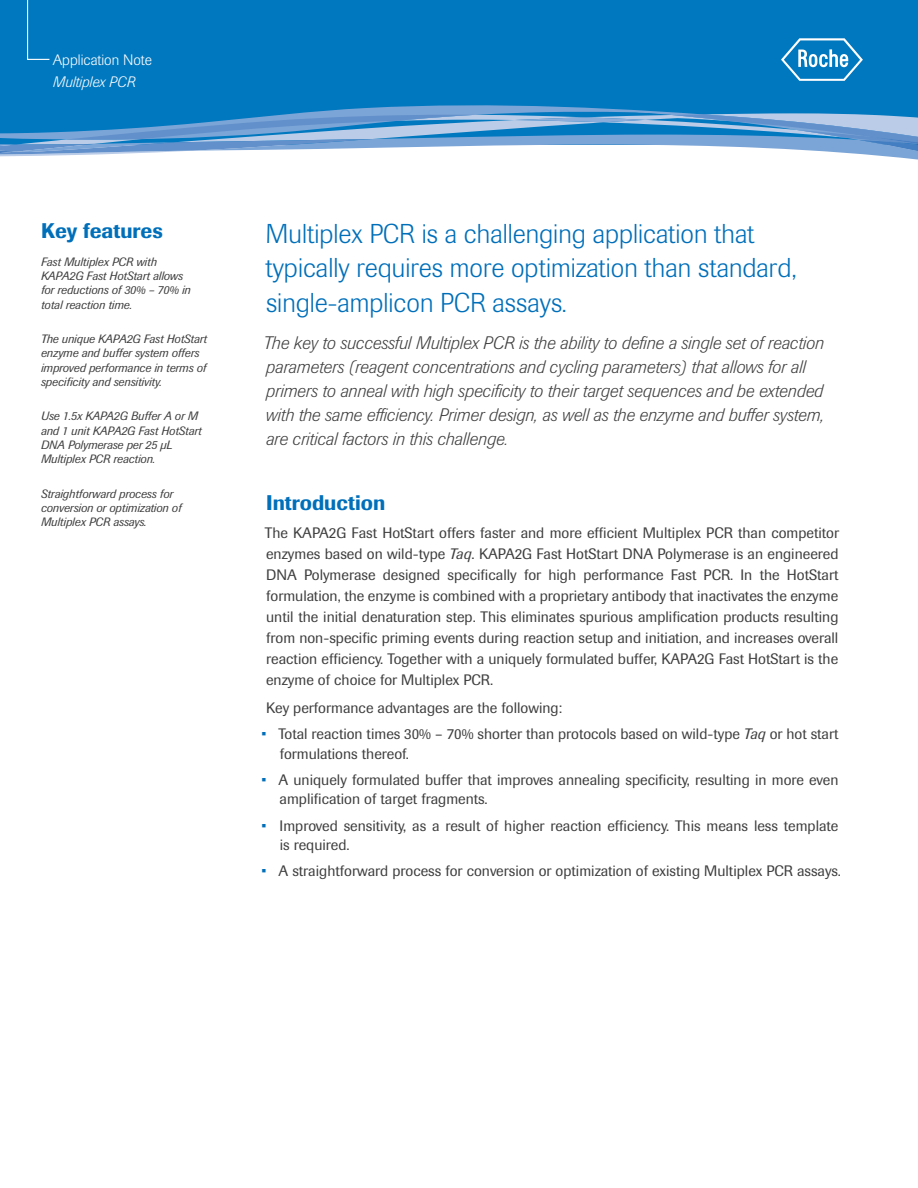
<style>
.page{position:relative;width:918px;height:1188px;background:#fff}
.page>*{position:absolute;margin:0;border:0;box-sizing:border-box;transform-origin:0 0}
.Headline{font:300 27px/34.5px "Imago Pro";color:#006fba}
.Feature_Headline{font:500 21px "Imago Pro";color:#006fba}
.Subhead{font:italic 300 18px/24px "Imago Pro";color:#3e3e3f}
.Body_Text{font:15px/21px "Imago Pro";color:#3e3e3f}
.t1{font:300 15px "Imago Pro";color:#fff}
.t2{font:italic 300 15px "Imago Pro";color:#fff}
.t3{font:italic 12px/14.2px "Imago Pro";letter-spacing:-.01em;color:#3e3e3f}
.s1{font-style:italic}
.s2{color:#006fba}
</style>
<div class="page">
<div style="left:0;top:0;width:918px;height:145px;background:#0078bf"></div>
<svg style="left:27px;top:0;width:23px;height:60px"></svg>
<svg style="left:781px;top:38px;width:82px;height:43px"></svg>
<svg style="left:300px;top:105px;width:382px;height:8px;fill:#7ca5d7"></svg>
<svg style="left:0;top:113px;width:918px;height:47px"></svg>
<p class="t1" style="left:53px;top:50px;width:101px">Application Note</p>
<p class="t2" style="left:53px;top:72px;width:84px">Multiplex PCR</p>
<h2 class="Feature_Headline" style="left:41px;top:217px;width:123px">Key features</h2>
<p class="t3" style="left:41px;top:255px;width:151px">Fast Multiplex PCR with<br>KAPA2G Fast HotStart allows for reductions of 30% – 70% in total reaction time.</p>
<p class="t3" style="left:41px;top:332px;width:168px">The unique KAPA2G Fast HotStart enzyme and buffer system offers improved performance in terms of specificity and sensitivity.</p>
<p class="t3" style="left:41px;top:409px;width:162px">Use 1.5x KAPA2G Buffer A or M and 1 unit KAPA2G Fast HotStart<br>DNA Polymerase per 25 µL<br>Multiplex PCR reaction.</p>
<p class="t3" style="left:41px;top:486px;width:142px">Straightforward process for conversion or optimization of<br>Multiplex PCR assays.</p>
<p class="Headline" style="left:265px;top:216px;width:533px">Multiplex PCR is a challenging application that typically requires more optimization than standard, single-amplicon PCR assays.</p>
<p class="Subhead" style="left:263px;top:331px;width:562px">The key to successful Multiplex PCR is the ability to define a single set of reaction parameters (reagent concentrations and cycling parameters) that allows for all primers to anneal with high specificity to their target sequences and be extended with the same efficiency. Primer design, as well as the enzyme and buffer system, are critical factors in this challenge.</p>
<p class="Feature_Headline" style="left:266px;top:489px;width:121px">Introduction</p>
<p class="Body_Text" style="left:265px;top:522px;width:576px;text-align:justify">The KAPA2G Fast HotStart offers faster and more efficient Multiplex PCR than competitor enzymes based on wild-type <span class="s1">Taq</span>. KAPA2G Fast HotStart DNA Polymerase is an engineered DNA Polymerase designed specifically for high performance Fast PCR. In the HotStart formulation, the enzyme is combined with a proprietary antibody that inactivates the enzyme until the initial denaturation step. This eliminates spurious amplification products resulting from non-specific priming events during reaction setup and initiation, and increases overall reaction efficiency. Together with a uniquely formulated buffer, KAPA2G Fast HotStart is the enzyme of choice for Multiplex PCR.</p>
<p class="Body_Text" style="left:266px;top:697px;width:298px">Key performance advantages are the following:</p>
<p class="Body_Text" style="left:280px;top:724px;width:560px;line-height:19.5px;text-indent:-18px"><span class="s2">•</span> Total reaction times 30% – 70% shorter than protocols based on wild-type <span class="s1">Taq</span> or hot start formulations thereof.</p>
<p class="Body_Text" style="left:280px;top:770px;width:560px;line-height:19.5px;text-indent:-18px"><span class="s2">•</span> A uniquely formulated buffer that improves annealing specificity, resulting in more even amplification of target fragments.</p>
<p class="Body_Text" style="left:280px;top:816px;width:560px;line-height:19.5px;text-indent:-18px"><span class="s2">•</span> Improved sensitivity, as a result of higher reaction efficiency. This means less template is required.</p>
<p class="Body_Text" style="left:262px;top:861px;width:581px"><span class="s2">•</span> A straightforward process for conversion or optimization of existing Multiplex PCR assays.</p>
</div>
